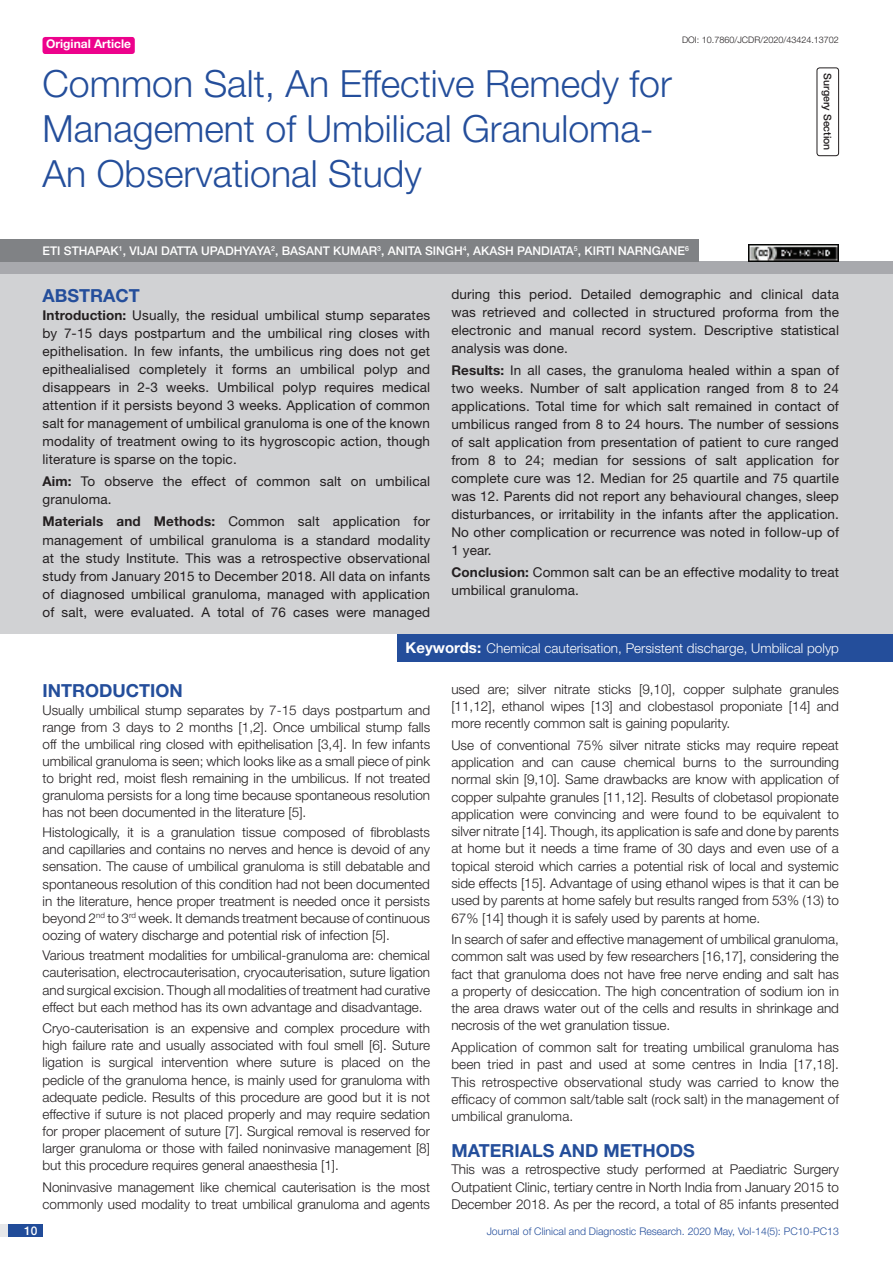
<style>
.page{position:relative;width:893px;height:1263px;background:#fff}
.page>*{position:absolute;margin:0;border:0;box-sizing:border-box;transform-origin:0 0}
.t1{font:300 37.5px/45px "Helvetica Neue";color:#244e9b}
.Heading{font:700 18px "Helvetica Neue";color:#244e9b}
.Abstract_head{font:700 18px "Helvetica Neue";color:#244e9b}
.Body_text{font:300 13.5px/17.2px "Helvetica Neue";color:#231f20;text-align:justify}
.Abstract_Text{font:13.5px/18px "Helvetica Neue";letter-spacing:.01em;color:#231f20;text-align:justify}
.Key_words{font:300 13.5px "Helvetica Neue";color:#fff}
.Author{font:500 12px "Helvetica Neue";color:#fff}
.t2{font:700 12px "Helvetica Neue";color:#fff}
.t3{font:300 10.5px "Helvetica Neue";color:#244e9b}
.section{font:500 10.5px "Helvetica Neue";color:#231f20}
.DOI{font:300 9px "Helvetica Neue";color:#231f20}
.s1{font-weight:700}
.s2{font-weight:700;font-size:15px}
</style>
<div class="page">
<div style="left:0;top:1224px;width:43px;height:13px;background:#e6e7e9"></div>
<div style="left:8px;top:1224px;width:35px;height:13px;background:#214c99"></div>
<div style="left:43px;top:37px;width:92px;height:17px;background:#ed028c;border-radius:3px"></div>
<div style="left:817px;top:67px;width:22px;height:89px;border:1px solid #231f20;border-radius:3px"></div>
<div style="left:0;top:262px;width:893px;height:12px;background:#a8a9ad"></div>
<div style="left:0;top:239px;width:698px;height:23px;background:#808285"></div>
<div style="left:0;top:274px;width:893px;height:360px;background:#d1d2d4"></div>
<div style="left:398px;top:634px;width:495px;height:27px;background:#244e9b"></div>
<img style="left:749px;top:245px;width:90px;height:17px">
<p class="t2" style="left:46px;top:37px;width:87px">Original Article</p>
<p class="t1" style="left:43px;top:60px;width:631px">Common Salt, An Effective Remedy for<br>Management of Umbilical Granuloma-<br>An Observational Study</p>
<p class="DOI" style="left:682px;top:35px;width:158px">DOI: 10.7860/JCDR/2020/43424.13702</p>
<p class="section" style="left:834px;top:73px;width:79px;rotate:90deg">SURGERY SECTION</p>
<p class="Author" style="left:43px;top:244px;width:648px">ETI STHAPAK<sup>1</sup>, VIJAI DATTA UPADHYAYA<sup>2</sup>, BASANT KU MAR<sup>3</sup>, ANITA SINGH<sup>4</sup>, AKASH PANDIATA<sup>5</sup>, KIRTI NARNGANE<sup>6</sup></p>
<p class="Abstract_head" style="left:43px;top:284px;width:99px">ABSTRACT</p>
<p class="Abstract_Text" style="left:43px;top:306px;width:389px"><span class="s1">Introduction:</span> Usually, the residual umbilical stump separates by 7-15 days postpartum and the umbilical ring closes with epithelisation. In few infants, the umbilicus ring does not get epithealialised completely it forms an umbilical polyp and disappears in 2-3 weeks. Umbilical polyp requires medical attention if it persists beyond 3 weeks. Application of common salt for management of umbilical granuloma is one of the known modality of treatment owing to its hygroscopic action, though literature is sparse on the topic.</p>
<p class="Abstract_Text" style="left:43px;top:472px;width:389px"><span class="s1">Aim:</span> To observe the effect of common salt on umbilical granuloma.</p>
<p class="Abstract_Text" style="left:43px;top:512px;width:389px"><span class="s1">Materials and Methods:</span> Common salt application for management of umbilical granuloma is a standard modality at the study Institute. This was a retrospective observational study from January 2015 to December 2018. All data on infants of diagnosed umbilical granuloma, managed with application of salt, were evaluated. A total of 76 cases were managed</p>
<p class="Abstract_Text" style="left:451px;top:284px;width:389px">during this period. Detailed demographic and clinical data was retrieved and collected in structured proforma from the electronic and manual record system. Descriptive statistical analysis was done.</p>
<p class="Abstract_Text" style="left:451px;top:361px;width:389px"><span class="s1">Results:</span> In all cases, the granuloma healed within a span of two weeks. Number of salt application ranged from 8 to 24 applications. Total time for which salt remained in contact of umbilicus ranged from 8 to 24 hours. The number of sessions of salt application from presentation of patient to cure ranged from 8 to 24; median for sessions of salt application for complete cure was 12. Median for 25 quartile and 75 quartile was 12. Parents did not report any behavioural changes, sleep disturbances, or irritability in the infants after the application.<br>No other complication or recurrence was noted in follow-up of 1 year.</p>
<p class="Abstract_Text" style="left:451px;top:563px;width:389px"><span class="s1">Conclusion:</span> Common salt can be an effective modality to treat umbilical granuloma.</p>
<p class="Key_words" style="left:406px;top:640px;width:435px"><span class="s2">Keywords:</span> Chemical cauterisation, Persistent discharge, Umbilical polyp</p>
<p class="Heading" style="left:43px;top:680px;width:142px">INTRODUCTION</p>
<p class="Body_text" style="left:43px;top:701px;width:389px">Usually umbilical stump separates by 7-15 days postpartum and range from 3 days to 2 months [1,2]. Once umbilical stump falls off the umbilical ring closed with epithelisation [3,4]. In few infants umbilical granuloma is seen; which looks like as a small piece of pink to bright red, moist flesh remaining in the umbilicus. If not treated granuloma persists for a long time because spontaneous resolution has not been documented in the literature [5].</p>
<p class="Body_text" style="left:43px;top:824px;width:389px">Histologically, it is a granulation tissue composed of fibroblasts and capillaries and contains no nerves and hence is devoid of any sensation. The cause of umbilical granuloma is still debatable and spontaneous resolution of this condition had not been documented in the literature, hence proper treatment is needed once it persists beyond 2<sup>nd</sup> to 3<sup>rd</sup> week. It demands treatment because of continuous oozing of watery discharge and potential risk of infection [5].</p>
<p class="Body_text" style="left:43px;top:946px;width:389px">Various treatment modalities for umbilical-granuloma are: chemical cauterisation, electrocauterisation, cryocauterisation, suture ligation and surgical excision. Though all modalities of treatment had curative effect but each method has its own advantage and disadvantage.</p>
<p class="Body_text" style="left:43px;top:1019px;width:389px">Cryo-cauterisation is an expensive and complex procedure with high failure rate and usually associated with foul smell [6]. Suture ligation is surgical intervention where suture is placed on the pedicle of the granuloma hence, is mainly used for granuloma with adequate pedicle. Results of this procedure are good but it is not effective if suture is not placed properly and may require sedation for proper placement of suture [7]. Surgical removal is reserved for larger granuloma or those with failed noninvasive management [8] but this procedure requires general anaesthesia [1].</p>
<p class="Body_text" style="left:43px;top:1178px;width:389px">Noninvasive management like chemical cauterisation is the most commonly used modality to treat umbilical granuloma and agents</p>
<p class="Body_text" style="left:451px;top:680px;width:389px">used are; silver nitrate sticks [9,10], copper sulphate granules [11,12], ethanol wipes [13] and clobestasol proponiate [14] and more recently common salt is gaining popularity.</p>
<p class="Body_text" style="left:451px;top:736px;width:389px">Use of conventional 75% silver nitrate sticks may require repeat application and can cause chemical burns to the surrounding normal skin [9,10]. Same drawbacks are know with application of copper sulpahte granules [11,12]. Results of clobetasol propionate application were convincing and were found to be equivalent to silver nitrate [14]. Though, its application is safe and done by parents at home but it needs a time frame of 30 days and even use of a topical steroid which carries a potential risk of local and systemic side effects [15]. Advantage of using ethanol wipes is that it can be used by parents at home safely but results ranged from 53% (13) to 67% [14] though it is safely used by parents at home.</p>
<p class="Body_text" style="left:451px;top:930px;width:389px">In search of safer and effective management of umbilical granuloma, common salt was used by few researchers [16,17], considering the fact that granuloma does not have free nerve ending and salt has a property of desiccation. The high concentration of sodium ion in the area draws water out of the cells and results in shrinkage and necrosis of the wet granulation tissue.</p>
<p class="Body_text" style="left:451px;top:1038px;width:389px">Application of common salt for treating umbilical granuloma has been tried in past and used at some centres in India [17,18].<br>This retrospective observational study was carried to know the efficacy of common salt/table salt (rock salt) in the management of umbilical granuloma.</p>
<p class="Heading" style="left:451px;top:1139px;width:245px">MATERIALS AND METHODS</p>
<p class="Body_text" style="left:451px;top:1160px;width:389px">This was a retrospective study performed at Paediatric Surgery Outpatient Clinic, tertiary centre in North India from January 2015 to December 2018. As per the record, a total of 85 infants presented</p>
<p class="Author" style="left:24px;top:1223px;width:15px">10</p>
<p class="t3" style="left:487px;top:1225px;width:354px">Journal of Clinical and Diagnostic Research. 2020 May, Vol-14(5): PC10-PC13</p>
</div>
